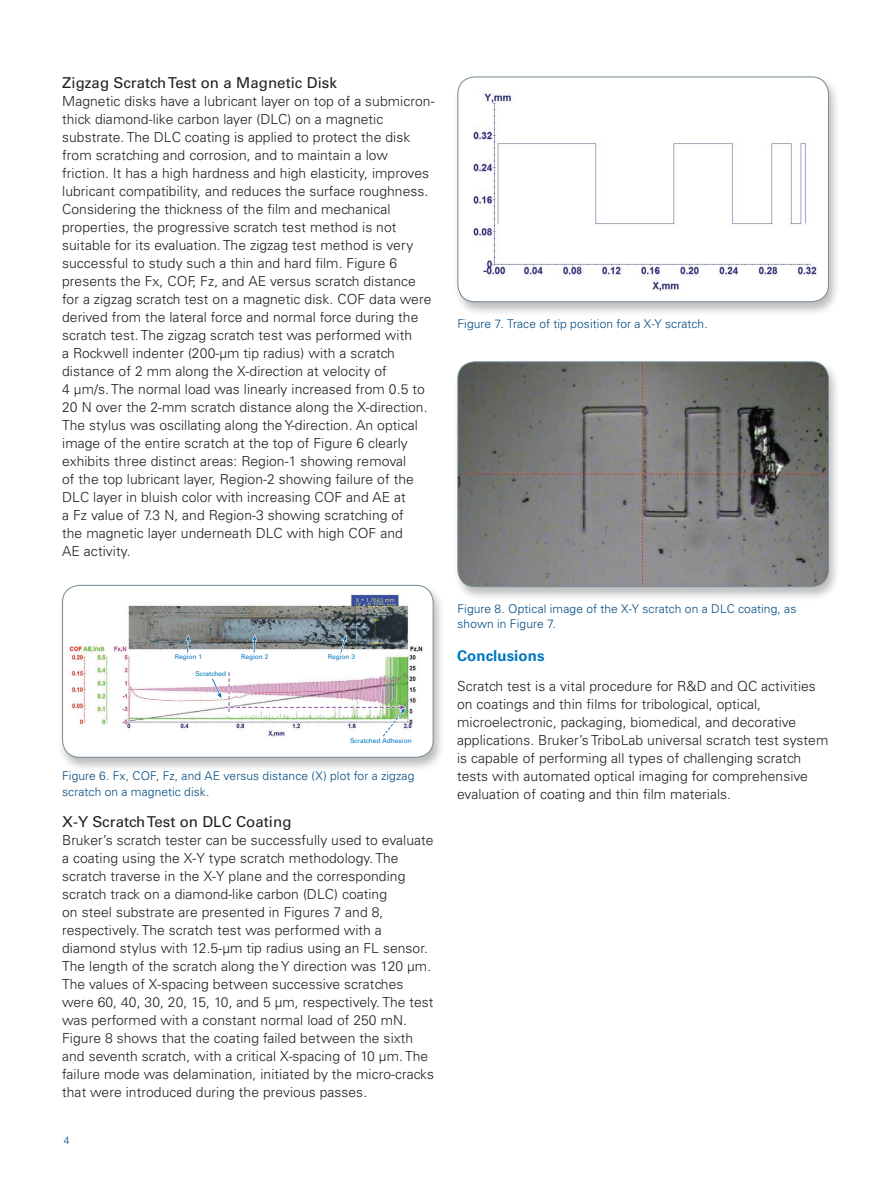
<style>
.page{position:relative;width:893px;height:1187px;background:#fff}
.page>*{position:absolute;margin:0;border:0;box-sizing:border-box;transform-origin:0 0}
.t1{font:15px "Univers LT Std";letter-spacing:.005em;color:#231f20}
.t2{font:700 15px "Univers LT Std";letter-spacing:.005em;color:#0077c0}
.t3{font:300 13.8px/18px "Univers LT Std";letter-spacing:.005em;color:#231f20}
.t4{font:300 12px/15.8px "Univers LT Std";letter-spacing:.01em;color:#004a7f}
.t5{font:300 10.5px "Univers LT Std";color:#004a7f}
.t6{font:6.6px "Univers LT Std";color:#0077c0}
</style>
<div class="page">
<div style="left:57px;top:583px;width:388px;height:189px;background:#231f20;opacity:.3"></div>
<img style="left:63px;top:589px;width:370px;height:165px">
<svg style="left:184px;top:633px;width:7px;height:63px"></svg>
<img style="left:211px;top:633px;width:195px;height:104px">
<div style="left:62px;top:585px;width:371px;height:172px;border:1px solid #738a95;border-radius:17px"></div>
<div style="left:453px;top:75px;width:387px;height:241px;background:#231f20;opacity:.3"></div>
<div style="left:458px;top:77px;width:370px;height:225px;background:#fff;border-radius:17px"></div>
<img style="left:473px;top:77px;width:355px;height:225px">
<div style="left:457px;top:77px;width:372px;height:225px;border:1px solid #738a95;border-radius:17px"></div>
<div style="left:453px;top:359px;width:387px;height:242px;background:#231f20;opacity:.3"></div>
<img style="left:458px;top:362px;width:370px;height:224px">
<div style="left:457px;top:361px;width:372px;height:226px;border:1px solid #738a95;border-radius:17px"></div>
<p class="t1" style="left:62px;top:74px;width:276px">Zigzag Scratch Test on a Magnetic Disk</p>
<p class="t3" style="left:62px;top:92px;width:374px">Magnetic disks have a lubricant layer on top of a submicron&shy;thick diamond-like carbon layer (DLC) on a magnetic substrate. The DLC coating is applied to protect the disk from scratching and corrosion, and to maintain a low friction. It has a high hardness and high elasticity, improves lubricant compatibility, and reduces the surface roughness.<br>Considering the thickness of the film and mechanical properties, the progressive scratch test method is not suitable for its evaluation. The zigzag test method is very successful to study such a thin and hard film. Figure 6 presents the Fx, COF, Fz, and AE versus scratch distance for a zigzag scratch test on a magnetic disk. COF data were derived from the lateral force and normal force during the scratch test. The zigzag scratch test was performed with<br>a Rockwell indenter (200-μm tip radius) with a scratch distance of 2 mm along the X-direction at velocity of<br>4 μm/s. The normal load was linearly increased from 0.5 to 20 N over the 2-mm scratch distance along the X-direction.<br>The stylus was oscillating along the Y-direction. An optical image of the entire scratch at the top of Figure 6 clearly exhibits three distinct areas: Region-1 showing removal<br>of the top lubricant layer, Region-2 showing failure of the DLC layer in bluish color with increasing COF and AE at<br>a Fz value of 7.3 N, and Region-3 showing scratching of<br>the magnetic layer underneath DLC with high COF and<br>AE activity.</p>
<p class="t6" style="left:175px;top:653px;width:29px">Region 1</p>
<p class="t6" style="left:241px;top:653px;width:29px">Region 2</p>
<p class="t6" style="left:328px;top:653px;width:29px">Region 3</p>
<p class="t6" style="left:195px;top:670px;width:32px">Scratched</p>
<p class="t6" style="left:350px;top:736px;width:63px">Scratched Adhesion</p>
<p class="t4" style="left:62px;top:768px;width:354px">Figure 6. Fx, COF, Fz, and AE versus distance (X) plot for a zigzag scratch on a magnetic disk.</p>
<p class="t1" style="left:62px;top:812px;width:231px">X-Y Scratch Test on DLC Coating</p>
<p class="t3" style="left:62px;top:830px;width:373px">Bruker’s scratch tester can be successfully used to evaluate a coating using the X-Y type scratch methodology. The scratch traverse in the X-Y plane and the corresponding scratch track on a diamond-like carbon (DLC) coating<br>on steel substrate are presented in Figures 7 and 8, respectively. The scratch test was performed with a diamond stylus with 12.5-μm tip radius using an FL sensor.<br>The length of the scratch along the Y direction was 120 μm.<br>The values of X-spacing between successive scratches were 60, 40, 30, 20, 15, 10, and 5 μm, respectively. The test was performed with a constant normal load of 250 mN.<br>Figure 8 shows that the coating failed between the sixth and seventh scratch, with a critical X-spacing of 10 μm. The failure mode was delamination, initiated by the micro-cracks that were introduced during the previous passes.</p>
<p class="t5" style="left:64px;top:1133px;width:7px">4</p>
<p class="t4" style="left:457px;top:315px;width:252px">Figure 7. Trace of tip position for a X-Y scratch.</p>
<p class="t4" style="left:457px;top:600px;width:340px">Figure 8. Optical image of the X-Y scratch on a DLC coating, as shown in Figure 7.</p>
<p class="t2" style="left:457px;top:646px;width:89px">Conclusions</p>
<p class="t3" style="left:457px;top:677px;width:373px">Scratch test is a vital procedure for R&amp;D and QC activities on coatings and thin films for tribological, optical, microelectronic, packaging, biomedical, and decorative applications. Bruker’s TriboLab universal scratch test system is capable of performing all types of challenging scratch tests with automated optical imaging for comprehensive evaluation of coating and thin film materials.</p>
</div>
